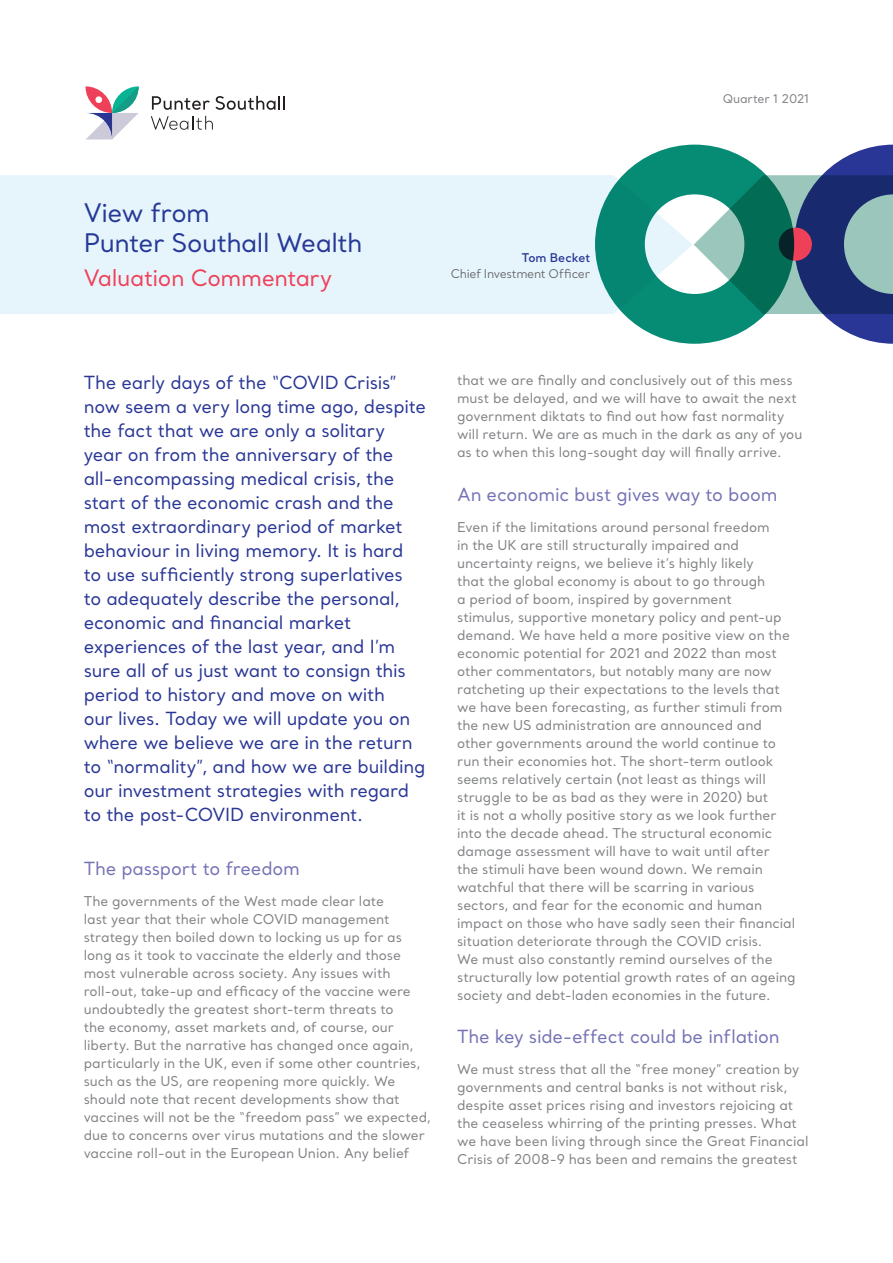
<style>
.page{position:relative;width:893px;height:1263px;background:#fff}
.page>*{position:absolute;margin:0;border:0;box-sizing:border-box;transform-origin:0 0}
.Main_Heading_1{font:25.5px/30px "Santral";letter-spacing:-.02em;color:#263996}
.Main_Heading_1-2{font:22.5px "Santral";letter-spacing:-.02em;color:#ee4159}
.Main_Body_1__Last_Li{font:18px/24px "Santral";letter-spacing:-.015em;color:#293695}
.Main_Body_1__Last_Li-2{font:18px "Santral";letter-spacing:-.015em;color:#7472b5}
.Main_Body_1__Last_Li-3{font:13.5px/18px "Santral";letter-spacing:-.005em;color:#808285}
.t1{font:12px "Santral";letter-spacing:-.025em;color:#636366}
.t2{font:12px "Santral";letter-spacing:-.015em;color:#808285}
.t3{font:600 12px "Santral";letter-spacing:-.005em;color:#293695}
.s1{color:#293695}
</style>
<div class="page">
<div style="left:0;top:175px;width:595px;height:139px;background:#e6f5fc"></div>
<svg style="left:86px;top:86px;width:53px;height:54px"></svg>
<svg style="left:152px;top:96px;width:133px;height:14px"></svg>
<svg style="left:151px;top:116px;width:62px;height:14px"></svg>
<svg style="left:595px;top:145px;width:298px;height:199px"></svg>
<p class="t2" style="left:723px;top:91px;width:88px">Quarter 1 2021</p>
<p class="Main_Heading_1" style="left:84px;top:197px;width:280px">View from<br>Punter Southall W<span class="s1">eal</span>th</p>
<p class="Main_Heading_1-2" style="left:84px;top:263px;width:250px">Valuation Commentary</p>
<p class="t3" style="left:522px;top:249px;width:70px">Tom Becket</p>
<p class="t1" style="left:451px;top:266px;width:141px">Chief Investment Officer</p>
<p class="Main_Body_1__Last_Li" style="left:84px;top:370px;width:344px">The early days of the “COVID Crisis” now seem a very long time ago, despite the fact that we are only a solitary year on from the anniversary of the all-encompassing medical crisis, the start of the economic crash and the most extraordinary period of market behaviour in living memory. It is hard<br>to use sufficiently strong superlatives<br>to adequately describe the personal, economic and financial market experiences of the last year, and I’m sure all of us just want to consign this period to history and move on with<br>our lives. Today we will update you on where we believe we are in the return to “normality”, and how we are building our investment strategies with regard to the post-COVID environment.</p>
<p class="Main_Body_1__Last_Li-2" style="left:84px;top:857px;width:218px">The passport to freedom</p>
<p class="Main_Body_1__Last_Li-3" style="left:84px;top:891px;width:349px">The governments of the West made clear late<br>last year that their whole COVID management strategy then boiled down to locking us up for as long as it took to vaccinate the elderly and those most vulnerable across society. Any issues with roll-out, take-up and efficacy of the vaccine were undoubtedly the greatest short-term threats to<br>the economy, asset markets and, of course, our liberty. But the narrative has changed once again, particularly in the UK, even if some other countries, such as the US, are reopening more quickly. We should note that recent developments show that vaccines will not be the “freedom pass” we expected, due to concerns over virus mutations and the slower vaccine roll-out in the European Union. Any belief</p>
<p class="Main_Body_1__Last_Li-3" style="left:457px;top:371px;width:347px">that we are finally and conclusively out of this mess must be delayed, and we will have to await the next government diktats to find out how fast normality will return. We are as much in the dark as any of you as to when this long-sought day will finally arrive.</p>
<p class="Main_Body_1__Last_Li-2" style="left:457px;top:483px;width:322px">An economic bust gives way to boom</p>
<p class="Main_Body_1__Last_Li-3" style="left:457px;top:518px;width:340px">Even if the limitations around personal freedom<br>in the UK are still structurally impaired and uncertainty reigns, we believe it’s highly likely<br>that the global economy is about to go through<br>a period of boom, inspired by government<br>stimulus, supportive monetary policy and pent-up demand. We have held a more positive view on the economic potential for 2021 and 2022 than most other commentators, but notably many are now ratcheting up their expectations to the levels that we have been forecasting, as further stimuli from the new US administration are announced and other governments around the world continue to run their economies hot. The short-term outlook seems relatively certain (not least as things will struggle to be as bad as they were in 2020) but<br>it is not a wholly positive story as we look further into the decade ahead. The structural economic damage assessment will have to wait until after<br>the stimuli have been wound down. We remain watchful that there will be scarring in various sectors, and fear for the economic and human impact on those who have sadly seen their financial situation deteriorate through the COVID crisis.<br>We must also constantly remind ourselves of the structurally low potential growth rates of an ageing society and debt-laden economies in the future.</p>
<p class="Main_Body_1__Last_Li-2" style="left:457px;top:1025px;width:324px">The key side-effect could be inflation</p>
<p class="Main_Body_1__Last_Li-3" style="left:457px;top:1060px;width:353px">We must stress that all the “free money” creation by governments and central banks is not without risk, despite asset prices rising and investors rejoicing at the ceaseless whirring of the printing presses. What we have been living through since the Great Financial Crisis of 2008-9 has been and remains the greatest</p>
</div>
